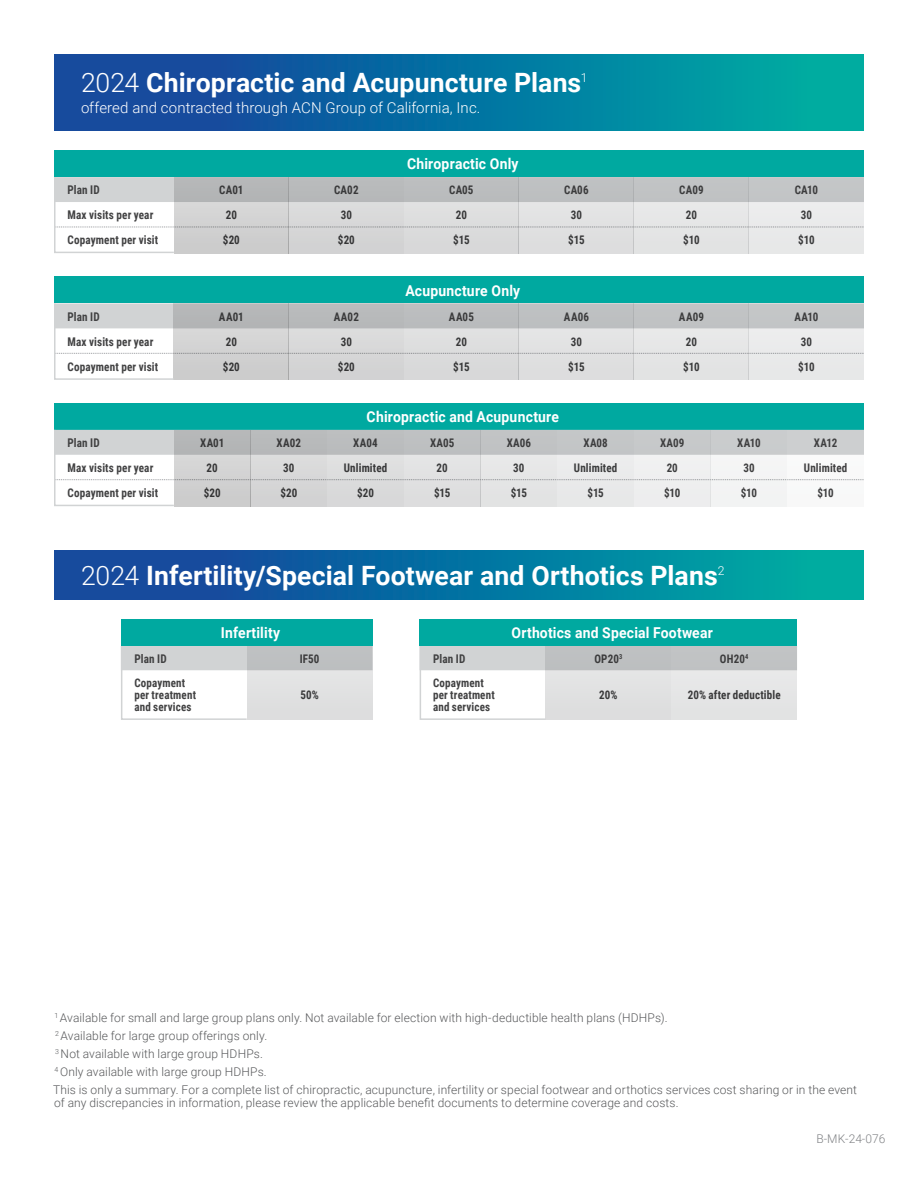
<style>
.page{position:relative;width:918px;height:1188px;background:#fff}
.page>*{position:absolute;margin:0;border:0;box-sizing:border-box;transform-origin:0 0}
.t1{font:700 26.7px "Roboto";letter-spacing:.005em;color:#fff}
.t2{font:700 15px "Roboto";letter-spacing:.015em;color:#fff;scale:.93 1}
.t3{font:300 15px "Roboto";letter-spacing:.005em;color:#fff}
.t4{font:300 12px/17.9px "Roboto";letter-spacing:.01em;color:#58595b}
.t5{font:700 12px "Roboto Condensed";letter-spacing:.015em;color:#414142;scale:.93 1}
.t6{font:300 12px "Roboto";color:#808285}
.t7{font:700 11.85px/12px "Roboto Condensed";letter-spacing:.01em;color:#414142;scale:.93 1}
.s1{font-weight:300}
</style>
<div class="page">
<div style="left:54px;top:54px;width:810px;height:77px;background:linear-gradient(to right,#163b9d,#00aea3)"></div>
<div style="left:54px;top:551px;width:810px;height:49px;background:linear-gradient(to right,#163b9d,#00aea3)"></div>
<div style="left:54px;top:150px;width:810px;height:27px;background:#00a9a0"></div>
<div style="left:54px;top:276px;width:810px;height:27px;background:#00a9a0"></div>
<div style="left:54px;top:403px;width:810px;height:27px;background:#00a9a0"></div>
<div style="left:121px;top:619px;width:252px;height:27px;background:#00a9a0"></div>
<div style="left:420px;top:619px;width:377px;height:27px;background:#00a9a0"></div>
<svg style="left:121px;top:646px;width:252px;height:74px"></svg>
<svg style="left:419px;top:645px;width:378px;height:75px"></svg>
<svg style="left:54px;top:177px;width:810px;height:77px;background:#d5d6d7"></svg>
<svg style="left:54px;top:303px;width:810px;height:77px;background:#d5d6d7"></svg>
<svg style="left:54px;top:429px;width:810px;height:78px"></svg>
<h2 class="t1" style="left:81px;top:64px;width:508px"><span class="s1">2024</span> Chiropractic and Acupuncture Plans<sup>1</sup></h2>
<h3 class="t3" style="left:81px;top:97px;width:401px">offered and contracted through ACN Group of California, Inc.</h3>
<p class="t2" style="left:407px;top:153px;width:121px">Chiropractic Only</p>
<p class="t5" style="left:68px;top:182px;width:36px">Plan ID</p>
<p class="t7" style="left:219px;top:184px;width:27px">CA01</p>
<p class="t7" style="left:334px;top:184px;width:28px">CA02</p>
<p class="t7" style="left:449px;top:184px;width:28px">CA05</p>
<p class="t7" style="left:564px;top:184px;width:28px">CA06</p>
<p class="t7" style="left:679px;top:184px;width:28px">CA09</p>
<p class="t7" style="left:795px;top:184px;width:27px">CA10</p>
<p class="t5" style="left:68px;top:207px;width:94px">Max visits per year</p>
<p class="t7" style="left:226px;top:209px;width:14px">20</p>
<p class="t7" style="left:341px;top:209px;width:14px">30</p>
<p class="t7" style="left:456px;top:209px;width:14px">20</p>
<p class="t7" style="left:571px;top:209px;width:14px">30</p>
<p class="t7" style="left:686px;top:209px;width:14px">20</p>
<p class="t7" style="left:801px;top:209px;width:14px">30</p>
<p class="t5" style="left:68px;top:232px;width:99px">Copayment per visit</p>
<p class="t7" style="left:223px;top:233px;width:20px">$20</p>
<p class="t7" style="left:338px;top:233px;width:20px">$20</p>
<p class="t7" style="left:453px;top:233px;width:19px">$15</p>
<p class="t7" style="left:568px;top:233px;width:19px">$15</p>
<p class="t7" style="left:683px;top:233px;width:19px">$10</p>
<p class="t7" style="left:798px;top:233px;width:19px">$10</p>
<p class="t2" style="left:405px;top:280px;width:125px">Acupuncture Only</p>
<p class="t5" style="left:68px;top:308px;width:36px">Plan ID</p>
<p class="t7" style="left:219px;top:310px;width:28px">AA01</p>
<p class="t7" style="left:334px;top:310px;width:28px">AA02</p>
<p class="t7" style="left:449px;top:310px;width:28px">AA05</p>
<p class="t7" style="left:564px;top:310px;width:28px">AA06</p>
<p class="t7" style="left:679px;top:310px;width:28px">AA09</p>
<p class="t7" style="left:794px;top:310px;width:27px">AA10</p>
<p class="t5" style="left:68px;top:333px;width:94px">Max visits per year</p>
<p class="t7" style="left:226px;top:335px;width:14px">20</p>
<p class="t7" style="left:341px;top:335px;width:14px">30</p>
<p class="t7" style="left:456px;top:335px;width:14px">20</p>
<p class="t7" style="left:571px;top:335px;width:14px">30</p>
<p class="t7" style="left:686px;top:335px;width:14px">20</p>
<p class="t7" style="left:801px;top:335px;width:14px">30</p>
<p class="t5" style="left:68px;top:358px;width:99px">Copayment per visit</p>
<p class="t7" style="left:223px;top:360px;width:20px">$20</p>
<p class="t7" style="left:338px;top:360px;width:20px">$20</p>
<p class="t7" style="left:453px;top:360px;width:19px">$15</p>
<p class="t7" style="left:568px;top:360px;width:19px">$15</p>
<p class="t7" style="left:683px;top:360px;width:19px">$10</p>
<p class="t7" style="left:798px;top:360px;width:19px">$10</p>
<p class="t2" style="left:367px;top:406px;width:208px">Chiropractic and Acupuncture</p>
<p class="t5" style="left:68px;top:434px;width:36px">Plan ID</p>
<p class="t7" style="left:200px;top:436px;width:28px">XA01</p>
<p class="t7" style="left:277px;top:436px;width:28px">XA02</p>
<p class="t7" style="left:353px;top:436px;width:28px">XA04</p>
<p class="t7" style="left:430px;top:436px;width:28px">XA05</p>
<p class="t7" style="left:507px;top:436px;width:28px">XA06</p>
<p class="t7" style="left:583px;top:436px;width:28px">XA08</p>
<p class="t7" style="left:660px;top:436px;width:28px">XA09</p>
<p class="t7" style="left:737px;top:436px;width:27px">XA10</p>
<p class="t7" style="left:814px;top:436px;width:27px">XA12</p>
<p class="t5" style="left:68px;top:459px;width:94px">Max visits per year</p>
<p class="t7" style="left:207px;top:461px;width:14px">20</p>
<p class="t7" style="left:283px;top:461px;width:14px">30</p>
<p class="t7" style="left:344px;top:461px;width:48px">Unlimited</p>
<p class="t7" style="left:437px;top:461px;width:14px">20</p>
<p class="t7" style="left:513px;top:461px;width:14px">30</p>
<p class="t7" style="left:574px;top:461px;width:48px">Unlimited</p>
<p class="t7" style="left:667px;top:461px;width:14px">20</p>
<p class="t7" style="left:743px;top:461px;width:14px">30</p>
<p class="t7" style="left:804px;top:461px;width:48px">Unlimited</p>
<p class="t5" style="left:68px;top:484px;width:99px">Copayment per visit</p>
<p class="t7" style="left:204px;top:486px;width:20px">$20</p>
<p class="t7" style="left:280px;top:486px;width:20px">$20</p>
<p class="t7" style="left:357px;top:486px;width:20px">$20</p>
<p class="t7" style="left:434px;top:486px;width:19px">$15</p>
<p class="t7" style="left:511px;top:486px;width:19px">$15</p>
<p class="t7" style="left:587px;top:486px;width:19px">$15</p>
<p class="t7" style="left:664px;top:486px;width:19px">$10</p>
<p class="t7" style="left:741px;top:486px;width:19px">$10</p>
<p class="t7" style="left:817px;top:486px;width:19px">$10</p>
<h2 class="t1" style="left:81px;top:557px;width:645px"><span class="s1">2024</span> Infertility/Special Footwear and Orthotics Plans<sup>2</sup></h2>
<p class="t2" style="left:221px;top:622px;width:65px">Infertility</p>
<p class="t5" style="left:134px;top:650px;width:36px">Plan ID</p>
<p class="t7" style="left:300px;top:652px;width:23px">IF50</p>
<p class="t7" style="left:134px;top:676px;width:68px">Copayment per treatment and services</p>
<p class="t7" style="left:300px;top:688px;width:21px">50%</p>
<p class="t2" style="left:512px;top:622px;width:218px">Orthotics and Special Footwear</p>
<p class="t5" style="left:433px;top:650px;width:36px">Plan ID</p>
<p class="t7" style="left:594px;top:652px;width:32px">OP20<sup>3</sup></p>
<p class="t7" style="left:720px;top:652px;width:32px">OH20<sup>4</sup></p>
<p class="t7" style="left:433px;top:676px;width:68px">Copayment per treatment and services</p>
<p class="t7" style="left:599px;top:688px;width:21px">20%</p>
<p class="t7" style="left:688px;top:688px;width:101px">20% after deductible</p>
<p class="t4" style="left:54px;top:1009px;width:615px"><sup>1</sup> Available for small and large group plans only. Not available for election with high-deductible health plans (HDHPs).<br><sup>2</sup> Available for large group offerings only.<br><sup>3</sup> Not available with large group HDHPs.<br><sup>4</sup> Only available with large group HDHPs.</p>
<p class="t4" style="left:53px;top:1082px;width:806px;line-height:13.5px">This is only a summary. For a complete list of chiropractic, acupuncture, infertility or special footwear and orthotics services cost sharing or in the event of any discrepancies in information, please review the applicable benefit documents to determine coverage and costs.</p>
<p class="t6" style="left:817px;top:1130px;width:70px">B-MK-24-076</p>
</div>
